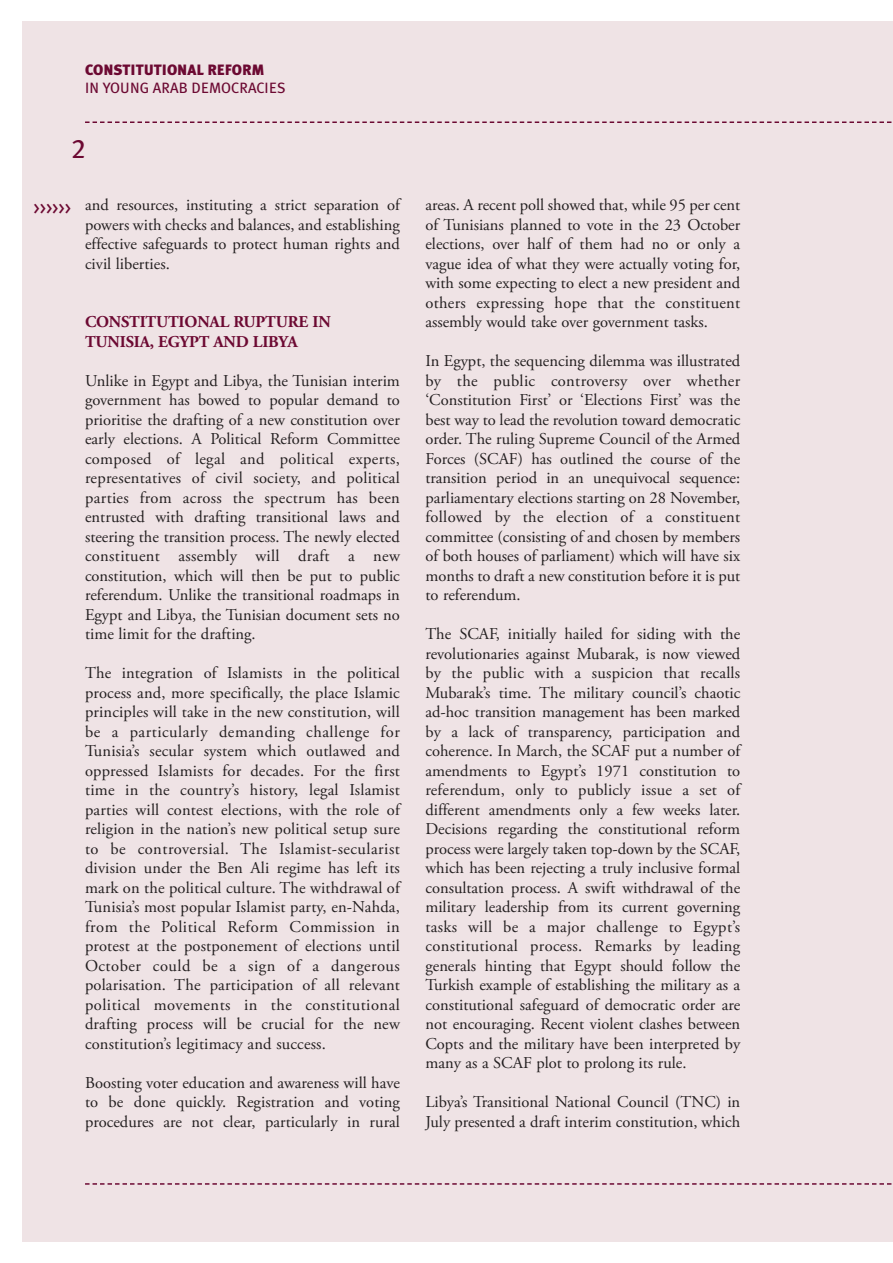
<style>
.page{position:relative;width:893px;height:1263px;background:#fff}
.page>*{position:absolute;margin:0;border:0;box-sizing:border-box;transform-origin:0 0}
.t1{font:27px "Meta Plus Book Caps";color:#6c0932}
.t2{font:18px "Meta Plus Book Caps";color:#6c0932}
.t3{font:16.5px/19.5px "Adobe Garamond Pro";color:#231f20;text-align:justify}
.t4{font:700 16.5px/19.5px "Adobe Garamond Pro";letter-spacing:-.01em;color:#6c0932}
.t5{font:15px "Meta Plus";color:#6c0932}
.t6{font:900 15px "Meta Plus";color:#6c0932}
</style>
<div class="page">
<div style="left:22px;top:22px;width:871px;height:1220px;background:#efe3e5"></div>
<svg style="left:85px;top:121px;width:807px;height:2px"></svg>
<svg style="left:85px;top:1183px;width:807px;height:2px"></svg>
<p class="t6" style="left:85px;top:61px;width:181px">CONSTITUTIONAL REFORM</p>
<p class="t5" style="left:85px;top:79px;width:202px">IN YOUNG ARAB DEMOCRACIES</p>
<h1 class="t1" style="left:71px;top:133px;width:16px">2</h1>
<p class="t2" style="left:34px;top:197px;width:39px">&gt;&gt;&gt;&gt;&gt;&gt;</p>
<p class="t3" style="left:85px;top:196px;width:316px">and resources, instituting a strict separation of powers with checks and balances, and establishing effective safeguards to protect human rights and civil liberties.</p>
<p class="t4" style="left:85px;top:313px;width:247px">CONSTITUTIONAL RUPTURE IN<br>TUNISIA, EGYPT AND LIBYA</p>
<p class="t3" style="left:85px;top:372px;width:316px">Unlike in Egypt and Libya, the Tunisian interim government has bowed to popular demand to prioritise the drafting of a new constitution over early elections. A Political Reform Committee composed of legal and political experts, representatives of civil society, and political parties from across the spectrum has been entrusted with drafting transitional laws and steering the transition process. The newly elected constituent assembly will draft a new constitution, which will then be put to public referendum. Unlike the transitional roadmaps in Egypt and Libya, the Tunisian document sets no time limit for the drafting.</p>
<p class="t3" style="left:85px;top:664px;width:316px">The integration of Islamists in the political process and, more specifically, the place Islamic principles will take in the new constitution, will be a particularly demanding challenge for Tunisia’s secular system which outlawed and oppressed Islamists for decades. For the first time in the country’s history, legal Islamist parties will contest elections, with the role of religion in the nation’s new political setup sure to be controversial. The Islamist-secularist division under the Ben Ali regime has left its mark on the political culture. The withdrawal of Tunisia’s most popular Islamist party, en-Nahda, from the Political Reform Commission in protest at the postponement of elections until October could be a sign of a dangerous polarisation. The participation of all relevant political movements in the constitutional drafting process will be crucial for the new constitution’s legitimacy and success.</p>
<p class="t3" style="left:85px;top:1074px;width:316px">Boosting voter education and awareness will have to be done quickly. Registration and voting procedures are not clear, particularly in rural</p>
<p class="t3" style="left:425px;top:196px;width:316px">areas. A recent poll showed that, while 95 per cent of Tunisians planned to vote in the 23 October elections, over half of them had no or only a vague idea of what they were actually voting for, with some expecting to elect a new president and others expressing hope that the constituent assembly would take over government tasks.</p>
<p class="t3" style="left:425px;top:352px;width:316px">In Egypt, the sequencing dilemma was illustrated by the public controversy over whether ‘Constitution First’ or ‘Elections First’ was the best way to lead the revolution toward democratic order. The ruling Supreme Council of the Armed Forces (SCAF) has outlined the course of the transition period in an unequivocal sequence: parliamentary elections starting on 28 November, followed by the election of a constituent committee (consisting of and chosen by members of both houses of parliament) which will have six months to draft a new constitution before it is put to referendum.</p>
<p class="t3" style="left:425px;top:625px;width:316px">The SCAF, initially hailed for siding with the revolutionaries against Mubarak, is now viewed by the public with a suspicion that recalls Mubarak’s time. The military council’s chaotic ad-hoc transition management has been marked by a lack of transparency, participation and coherence. In March, the SCAF put a number of amendments to Egypt’s 1971 constitution to referendum, only to publicly issue a set of different amendments only a few weeks later.<br>Decisions regarding the constitutional reform process were largely taken top-down by the SCAF, which has been rejecting a truly inclusive formal consultation process. A swift withdrawal of the military leadership from its current governing tasks will be a major challenge to Egypt’s constitutional process. Remarks by leading generals hinting that Egypt should follow the Turkish example of establishing the military as a constitutional safeguard of democratic order are not encouraging. Recent violent clashes between Copts and the military have been interpreted by many as a SCAF plot to prolong its rule.</p>
<p class="t3" style="left:425px;top:1093px;width:316px">Libya’s Transitional National Council (TNC) in<br>July presented a draft interim constitution, which</p>
</div>
